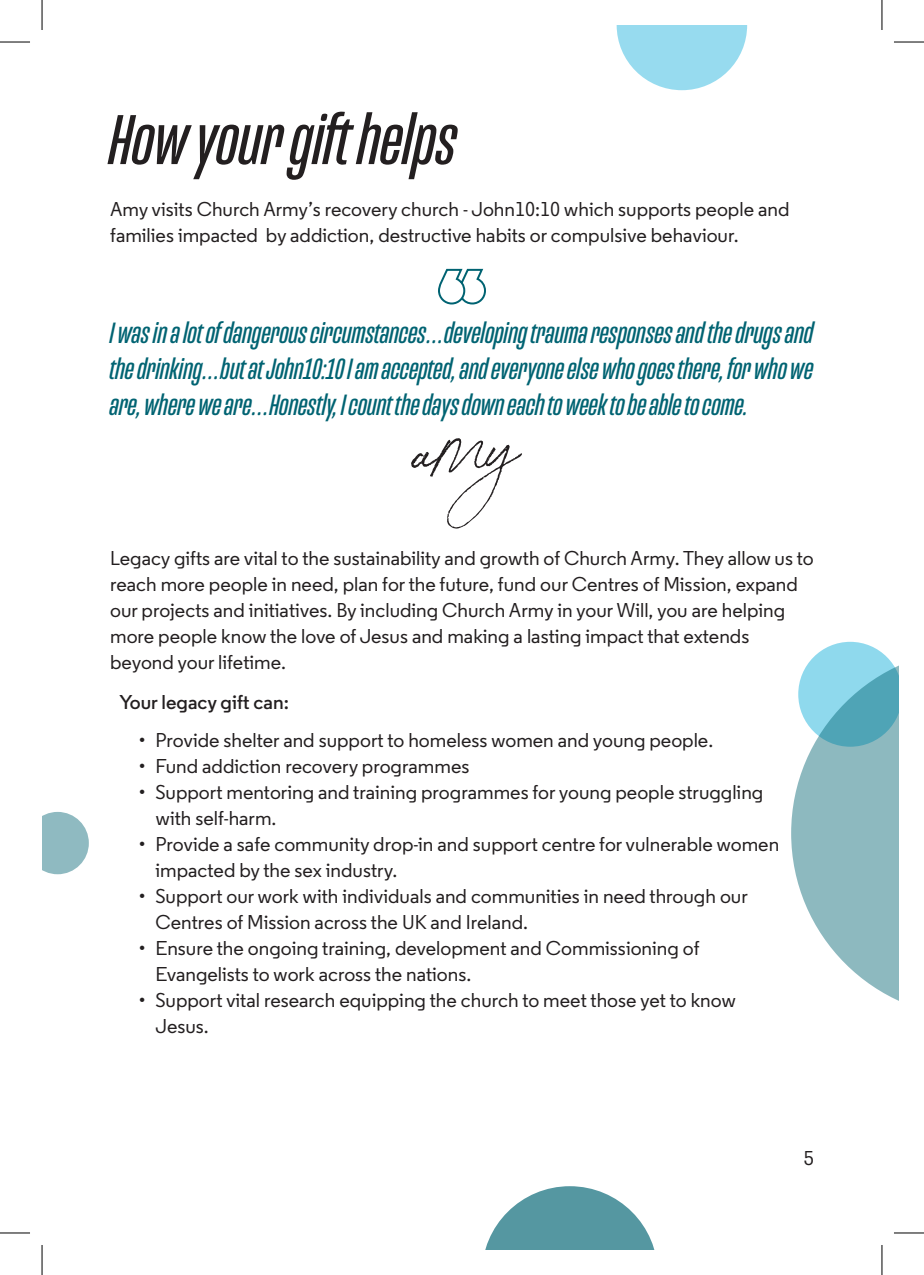
<style>
.page{position:relative;width:924px;height:1275px;background:#fff}
.page>*{position:absolute;margin:0;border:0;box-sizing:border-box;transform-origin:0 0}
.t1{font:italic 72px "Mongoose";color:#231f20}
.t2{font:italic 30px/36px "Mongoose";color:#006372;text-align:justify}
.t3{font:500 20px/26px "Regular";color:#231f20}
.t4{font:600 20px "Regular";color:#231f20}
</style>
<div class="page">
<svg style="left:42px;top:812px;width:47px;height:62px;background:#a0c4ca"></svg>
<svg style="left:791px;top:642px;width:107px;height:359px"></svg>
<svg style="left:485px;top:1186px;width:170px;height:64px"></svg>
<svg style="left:616px;top:25px;width:130px;height:65px"></svg>
<svg style="left:438px;top:268px;width:48px;height:37px"></svg>
<hr style="left:0;top:42px;width:30px;height:1px;background:#000">
<hr style="left:893px;top:42px;width:30px;height:1px;background:#000">
<hr style="left:0;top:1232px;width:30px;height:1px;background:#000">
<hr style="left:893px;top:1232px;width:30px;height:1px;background:#000">
<hr style="left:42px;top:0;width:1px;height:30px;background:#000">
<hr style="left:42px;top:1245px;width:1px;height:30px;background:#000">
<hr style="left:881px;top:0;width:1px;height:30px;background:#000">
<hr style="left:881px;top:1245px;width:1px;height:30px;background:#000">
<h1 class="t1" style="left:110px;top:99px;width:349px">How your gift helps</h1>
<p class="t3" style="left:110px;top:196px;width:680px">Amy visits Church Army’s recovery church - John10:10 which supports people and families impacted by addiction, destructive habits or compulsive behaviour.</p>
<p class="t2" style="left:110px;top:315px;width:705px">I was in a lot of dangerous circumstances…developing trauma responses and the drugs and the drinking…but at John10:10 I am accepted, and everyone else who goes there, for who we are, where we are…Honestly, I count the days down each to week to be able to come.</p>
<p class="t3" style="left:110px;top:544px;width:704px">Legacy gifts are vital to the sustainability and growth of Church Army. They allow us to reach more people in need, plan for the future, fund our Centres of Mission, expand our projects and initiatives. By including Church Army in your Will, you are helping more people know the love of Jesus and making a lasting impact that extends beyond your lifetime.</p>
<p class="t4" style="left:119px;top:690px;width:171px">Your legacy gift can:</p>
<p class="t3" style="left:138px;top:727px;width:576px">• Provide shelter and support to homeless women and young people.</p>
<p class="t3" style="left:138px;top:753px;width:332px">• Fund addiction recovery programmes</p>
<p class="t3" style="left:155px;top:779px;width:609px;text-indent:-17px">• Support mentoring and training programmes for young people struggling with self-harm.</p>
<p class="t3" style="left:155px;top:831px;width:625px;text-indent:-17px">• Provide a safe community drop-in and support centre for vulnerable women impacted by the sex industry.</p>
<p class="t3" style="left:155px;top:883px;width:593px;text-indent:-17px">• Support our work with individuals and communities in need through our<br>Centres of Mission across the UK and Ireland.</p>
<p class="t3" style="left:155px;top:935px;width:545px;text-indent:-17px">• Ensure the ongoing training, development and Commissioning of<br>Evangelists to work across the nations.</p>
<p class="t3" style="left:155px;top:987px;width:581px;text-indent:-17px">• Support vital research equipping the church to meet those yet to know<br>Jesus.</p>
<p class="t3" style="left:803px;top:1145px;width:12px">5</p>
</div>
